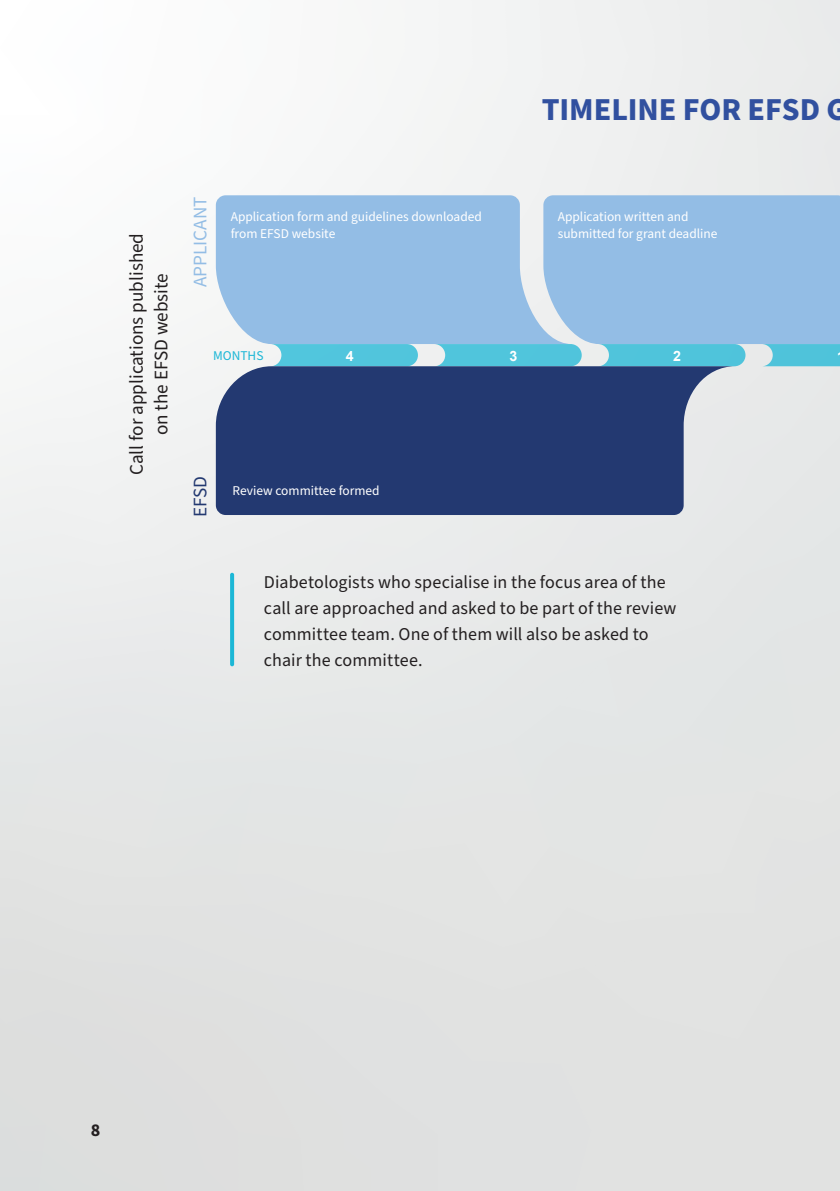
<style>
.page{position:relative;width:840px;height:1191px;background:#fff}
.page>*{position:absolute;margin:0;border:0;box-sizing:border-box;transform-origin:0 0}
.t1{font:700 32px "Source Sans Pro";color:#31509f}
.t2{font:19.2px/24.8px "Source Sans Pro";color:#231f20;text-align:center}
.t3{font:19.2px "Source Sans Pro";color:#93bde5}
.t4{font:19.2px "Source Sans Pro";color:#233971}
.Fließtext{font:18px/26px "Source Sans Pro";letter-spacing:.005em;color:#231f20}
.t5{font:700 18px "Source Sans Pro";color:#231f20}
.t6{font:700 14.2px "Arial";color:#fff}
.t7{font:13.4px/17.2px "Source Sans Pro";color:#fff}
.t8{font:13.4px "Source Sans Pro";color:#1cb7d6}
</style>
<div class="page">
<div style="left:0;top:0;width:839px;height:1191px;background:linear-gradient(to bottom,#f9fafa,#dcdddc)"></div>
<svg style="left:761px;top:344px;width:78px;height:22px;background:#61c7dc"></svg>
<svg style="left:597px;top:344px;width:148px;height:22px;background:#5bc7dc"></svg>
<svg style="left:434px;top:344px;width:147px;height:22px;background:#5bc7dd"></svg>
<svg style="left:270px;top:344px;width:147px;height:22px;background:#5dc8de"></svg>
<svg style="left:216px;top:366px;width:519px;height:149px;background:#374b7d"></svg>
<div style="left:571px;top:195px;width:268px;height:149px;background:#93bde5"></div>
<svg style="left:216px;top:195px;width:355px;height:149px;background:#9bc1e6"></svg>
<div style="left:230px;top:573px;width:4px;height:93px;border:2px solid #1cb7d6"></div>
<p class="t1" style="left:541px;top:88px;width:307px">TIMELINE FOR EFSD G</p>
<p class="t2" style="left:124px;top:475px;width:244px;rotate:-90deg">Call for applications published on the EFSD website</p>
<p class="t3" style="left:187px;top:287px;width:92px;rotate:-90deg">APPLICANT</p>
<p class="t7" style="left:230px;top:208px;width:252px">Application form and guidelines downloaded from EFSD website</p>
<p class="t7" style="left:557px;top:208px;width:161px">Application written and submitted for grant deadline</p>
<p class="t8" style="left:213px;top:347px;width:52px">MONTHS</p>
<p class="t6" style="left:345px;top:346px;width:9px">4</p>
<p class="t6" style="left:509px;top:346px;width:9px">3</p>
<p class="t6" style="left:673px;top:346px;width:9px">2</p>
<p class="t4" style="left:187px;top:517px;width:43px;rotate:-90deg">EFSD</p>
<p class="t7" style="left:232px;top:483px;width:148px">Review committee formed</p>
<p class="Fließtext" style="left:264px;top:570px;width:413px">Diabetologists who specialise in the focus area of the call are approached and asked to be part of the review committee team. One of them will also be asked to chair the committee.</p>
<p class="t5" style="left:91px;top:1117px;width:11px">8</p>
</div>
